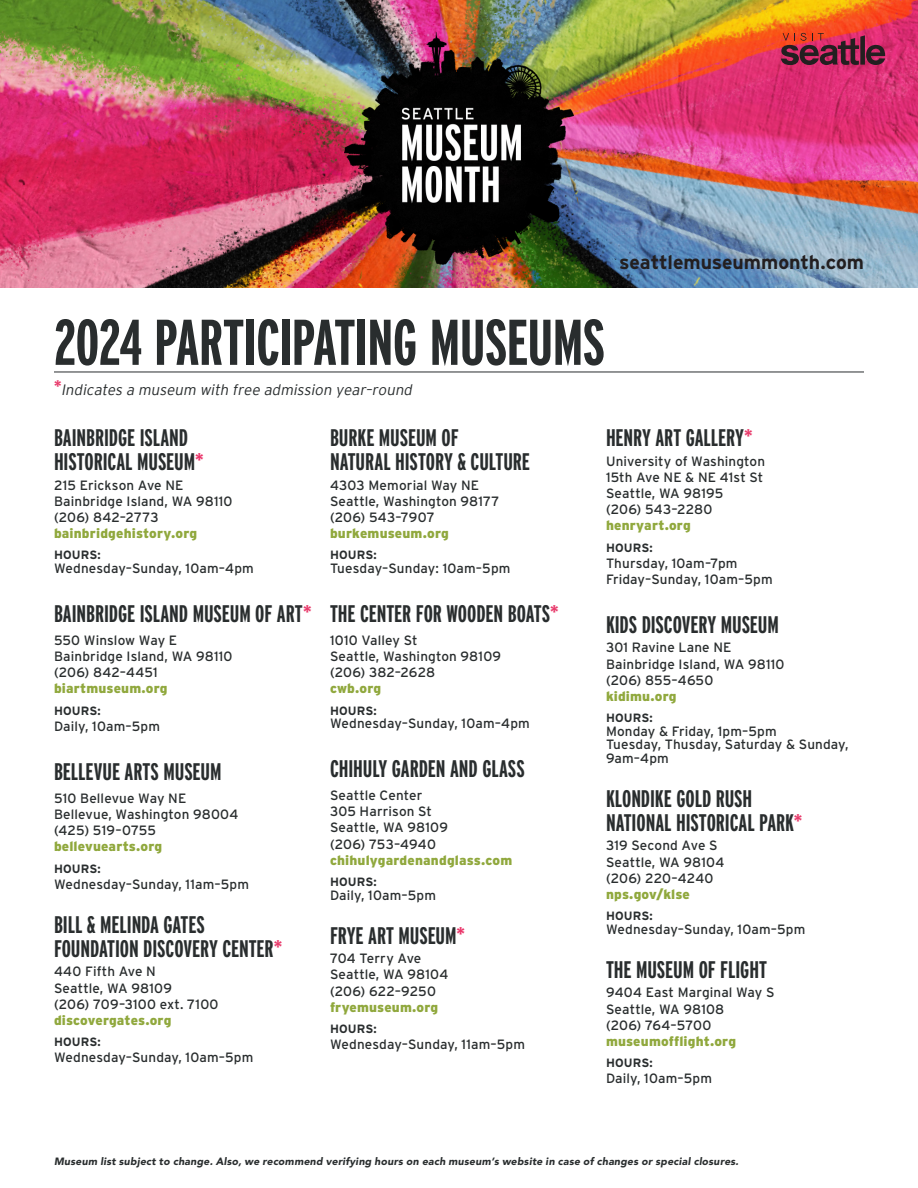
<style>
.page{position:relative;width:918px;height:1188px;background:#fff}
.page>*{position:absolute;margin:0;border:0;box-sizing:border-box;transform-origin:0 0}
.t1{font:700 64.5px "Interstate Compressed";letter-spacing:-.01em;color:#292d2e}
.t2{font:700 24px/24px "Interstate Compressed";letter-spacing:-.005em;color:#292d2e}
.t3{font:700 19.5px "Interstate";letter-spacing:-.005em;color:#231f20}
.t4{font:italic 15px "Interstate Mono Lgt";color:#292d2e}
.t5{font:13.5px/16.2px "Interstate";letter-spacing:.01em;color:#292d2e}
.t6{font:700 12px "Interstate";letter-spacing:.015em;color:#292d2e}
.t7{font:italic 900 10.5px "Avenir LT Std";letter-spacing:.02em;color:#292d2e}
.s1{font-family:"Interstate Compressed";font-weight:700;font-style:normal;font-size:21px;color:#e83a6b}
.s2{color:#ea3369}
.s3{font-weight:900;color:#90a83d}
.s4{color:#e83a6b}
</style>
<div class="page">
<img style="left:0;top:0;width:918px;height:287px">
<hr style="left:54px;top:372px;width:810px;height:1px;background:#292d2e">
<img style="left:345px;top:33px;width:228px;height:231px">
<svg style="left:781px;top:33px;width:104px;height:32px;background:#912a42"></svg>
<p class="t3" style="left:619px;top:252px;width:246px">seattlemuseummonth.com</p>
<p class="t1" style="left:54px;top:307px;width:553px">2024 PARTICIPATING MUSEUMS</p>
<p class="t4" style="left:54px;top:381px;width:362px"><span class="s1">*</span> Indicates a museum with free admission year–round</p>
<p class="t2" style="left:54px;top:426px;width:151px">BAINBRIDGE ISLAND<br>HISTORICAL MUSEUM<span class="s2">*</span></p>
<p class="t5" style="left:54px;top:477px;width:180px">215 Erickson Ave NE<br>Bainbridge Island, WA 98110 (206) 842–2773 <span class="s3">bainbridgehistory.org</span></p>
<p class="t6" style="left:54px;top:548px;width:48px">HOURS:</p>
<p class="t5" style="left:54px;top:560px;width:201px">Wednesday–Sunday, 10am–4pm</p>
<p class="t2" style="left:54px;top:601px;width:259px">BAINBRIDGE ISLAND MUSEUM OF ART<span class="s4">*</span></p>
<p class="t5" style="left:54px;top:632px;width:180px">550 Winslow Way E<br>Bainbridge Island, WA 98110 (206) 842–4451 <span class="s3">biartmuseum.org</span></p>
<p class="t6" style="left:54px;top:704px;width:48px">HOURS:</p>
<p class="t5" style="left:54px;top:718px;width:108px">Daily, 10am–5pm</p>
<p class="t2" style="left:54px;top:759px;width:169px">BELLEVUE ARTS MUSEUM</p>
<p class="t5" style="left:54px;top:790px;width:186px">510 Bellevue Way NE<br>Bellevue, Washington 98004 (425) 519–0755 <span class="s3">bellevuearts.org</span></p>
<p class="t6" style="left:54px;top:862px;width:48px">HOURS:</p>
<p class="t5" style="left:54px;top:876px;width:197px">Wednesday–Sunday, 11am–5pm</p>
<p class="t2" style="left:54px;top:912px;width:230px">BILL &amp; MELINDA GATES<br>FOUNDATION DISCOVERY CENTER<span class="s4">*</span></p>
<p class="t5" style="left:54px;top:963px;width:166px">440 Fifth Ave N<br>Seattle, WA 98109<br>(206) 709–3100 ext. 7100 <span class="s3">discovergates.org</span></p>
<p class="t6" style="left:54px;top:1035px;width:48px">HOURS:</p>
<p class="t5" style="left:54px;top:1049px;width:201px">Wednesday–Sunday, 10am–5pm</p>
<p class="t2" style="left:330px;top:426px;width:202px">BURKE MUSEUM OF<br>NATURAL HISTORY &amp; CULTURE</p>
<p class="t5" style="left:330px;top:477px;width:171px">4303 Memorial Way NE<br>Seattle, Washington 98177 (206) 543–7907 <span class="s3">burkemuseum.org</span></p>
<p class="t6" style="left:330px;top:548px;width:48px">HOURS:</p>
<p class="t5" style="left:330px;top:560px;width:182px">Tuesday–Sunday: 10am–5pm</p>
<p class="t2" style="left:330px;top:601px;width:230px">THE CENTER FOR WOODEN BOATS<span class="s4">*</span></p>
<p class="t5" style="left:330px;top:632px;width:173px">1010 Valley St<br>Seattle, Washington 98109 (206) 382–2628<br><span class="s3">cwb.org</span></p>
<p class="t6" style="left:330px;top:704px;width:48px">HOURS:</p>
<p class="t5" style="left:330px;top:715px;width:201px">Wednesday–Sunday, 10am–4pm</p>
<p class="t2" style="left:330px;top:757px;width:196px">CHIHULY GARDEN AND GLASS</p>
<p class="t5" style="left:330px;top:787px;width:184px">Seattle Center<br>305 Harrison St<br>Seattle, WA 98109<br>(206) 753–4940 <span class="s3">chihulygardenandglass.com</span></p>
<p class="t6" style="left:330px;top:875px;width:48px">HOURS:</p>
<p class="t5" style="left:330px;top:887px;width:108px">Daily, 10am–5pm</p>
<p class="t2" style="left:330px;top:923px;width:137px">FRYE ART MUSEUM<span class="s2">*</span></p>
<p class="t5" style="left:330px;top:950px;width:120px">704 Terry Ave<br>Seattle, WA 98104 (206) 622–9250 <span class="s3">fryemuseum.org</span></p>
<p class="t6" style="left:330px;top:1022px;width:48px">HOURS:</p>
<p class="t5" style="left:330px;top:1036px;width:197px">Wednesday–Sunday, 11am–5pm</p>
<p class="t2" style="left:606px;top:426px;width:148px">HENRY ART GALLERY<span class="s4">*</span></p>
<p class="t5" style="left:606px;top:453px;width:161px">University of Washington<br>15th Ave NE &amp; NE 41st St<br>Seattle, WA 98195<br>(206) 543–2280 <span class="s3">henryart.org</span></p>
<p class="t6" style="left:606px;top:541px;width:48px">HOURS:</p>
<p class="t5" style="left:606px;top:555px;width:168px">Thursday, 10am–7pm<br>Friday–Sunday, 10am–5pm</p>
<p class="t2" style="left:606px;top:612px;width:174px">KIDS DISCOVERY MUSEUM</p>
<p class="t5" style="left:606px;top:639px;width:180px">301 Ravine Lane NE<br>Bainbridge Island, WA 98110 (206) 855–4650 <span class="s3">kidimu.org</span></p>
<p class="t6" style="left:606px;top:711px;width:48px">HOURS:</p>
<p class="t5" style="left:606px;top:724px;width:244px;line-height:13.5px">Monday &amp; Friday, 1pm–5pm<br>Tuesday, Thusday, Saturday &amp; Sunday,<br>9am–4pm</p>
<p class="t2" style="left:606px;top:786px;width:198px">KLONDIKE GOLD RUSH<br>NATIONAL HISTORICAL PARK<span class="s4">*</span></p>
<p class="t5" style="left:606px;top:837px;width:120px">319 Second Ave S<br>Seattle, WA 98104 (206) 220–4240 <span class="s3">nps.gov/klse</span></p>
<p class="t6" style="left:606px;top:909px;width:48px">HOURS:</p>
<p class="t5" style="left:606px;top:921px;width:201px">Wednesday–Sunday, 10am–5pm</p>
<p class="t2" style="left:606px;top:957px;width:162px">THE MUSEUM OF FLIGHT</p>
<p class="t5" style="left:606px;top:984px;width:170px">9404 East Marginal Way S<br>Seattle, WA 98108<br>(206) 764–5700 <span class="s3">museumofflight.org</span></p>
<p class="t6" style="left:606px;top:1056px;width:48px">HOURS:</p>
<p class="t5" style="left:606px;top:1070px;width:108px">Daily, 10am–5pm</p>
<p class="t7" style="left:54px;top:1155px;width:686px">Museum list subject to change. Also, we recommend verifying hours on each museum’s website in case of changes or special closures.</p>
</div>
